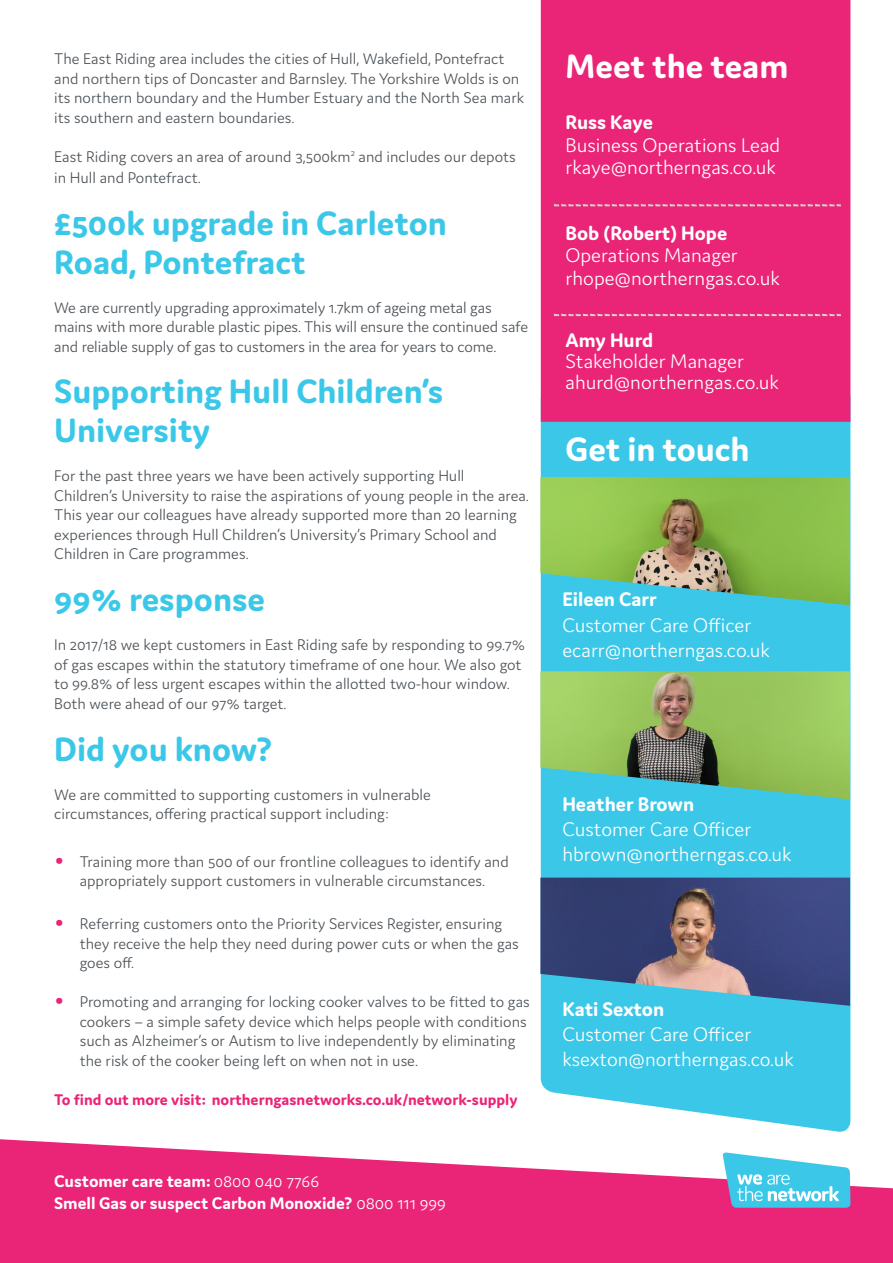
<style>
.page{position:relative;width:893px;height:1263px;background:#fff}
.page>*{position:absolute;margin:0;border:0;box-sizing:border-box;transform-origin:0 0}
.t1{font:700 36px/39px "Domus";color:#3bc8e8}
.t2{font:700 36px "Domus";color:#fff}
.t3{font:300 21px "Domus";color:#fff}
.t4{font:700 21px "Domus";color:#fff}
.t5{font:700 18px "Domus";color:#fff}
.t6{font:300 16.5px/19.5px "Domus";color:#4b5156}
.t7{font:700 16.5px "Domus";color:#ea2476}
.s1{font-size:49.5px;color:#ea2476}
.s2{font-weight:300}
</style>
<div class="page">
<div style="left:541px;top:422px;width:309px;height:710px;background:#3bc8e8"></div>
<img style="left:540px;top:671px;width:310px;height:128px">
<img style="left:540px;top:878px;width:310px;height:128px">
<div style="left:541px;top:0;width:309px;height:422px;background:#ea2476"></div>
<img style="left:540px;top:477px;width:310px;height:128px">
<svg style="left:0;top:1139px;width:893px;height:124px;fill:#ea2476"></svg>
<svg style="left:722px;top:1152px;width:128px;height:56px"></svg>
<svg style="left:554px;top:204px;width:286px;height:2px"></svg>
<svg style="left:554px;top:314px;width:286px;height:2px"></svg>
<p class="t6" style="left:54px;top:49px;width:471px">The East Riding area includes the cities of Hull, Wakefield, Pontefract and northern tips of Doncaster and Barnsley. The Yorkshire Wolds is on its northern boundary and the Humber Estuary and the North Sea mark its southern and eastern boundaries.</p>
<p class="t6" style="left:54px;top:146px;width:463px;line-height:21px">East Riding covers an area of around 3,500km<sup>2</sup> and includes our depots in Hull and Pontefract.</p>
<p class="t1" style="left:54px;top:203px;width:394px">£500k upgrade in Carleton<br>Road, Pontefract</p>
<p class="t6" style="left:54px;top:297px;width:475px">We are currently upgrading approximately 1.7km of ageing metal gas mains with more durable plastic pipes. This will ensure the continued safe and reliable supply of gas to customers in the area for years to come.</p>
<p class="t1" style="left:54px;top:372px;width:391px">Supporting Hull Children’s<br>University</p>
<p class="t6" style="left:54px;top:466px;width:476px">For the past three years we have been actively supporting Hull<br>Children’s University to raise the aspirations of young people in the area.</p>
<p class="t6" style="left:54px;top:505px;width:464px">This year our colleagues have already supported more than 20 learning experiences through Hull Children’s University’s Primary School and<br>Children in Care programmes.</p>
<p class="t1" style="left:54px;top:579px;width:212px">99% response</p>
<p class="t6" style="left:54px;top:635px;width:472px">In 2017/18 we kept customers in East Riding safe by responding to 99.7% of gas escapes within the statutory timeframe of one hour. We also got to 99.8% of less urgent escapes within the allotted two-hour window.<br>Both were ahead of our 97% target.</p>
<p class="t1" style="left:54px;top:729px;width:220px">Did you know?</p>
<p class="t6" style="left:54px;top:784px;width:378px">We are committed to supporting customers in vulnerable circumstances, offering practical support including:</p>
<p class="t6" style="left:54px;top:851px;width:456px;text-align:center"><span class="s1">•</span> Training more than 500 of our frontline colleagues to identify and appropriately support customers in vulnerable circumstances.</p>
<p class="t6" style="left:80px;top:914px;width:441px;text-indent:-26px"><span class="s1">•</span> Referring customers onto the Priority Services Register, ensuring they receive the help they need during power cuts or when the gas goes off.</p>
<p class="t6" style="left:80px;top:992px;width:452px;text-indent:-26px"><span class="s1">•</span> Promoting and arranging for locking cooker valves to be fitted to gas cookers – a simple safety device which helps people with conditions such as Alzheimer’s or Autism to live independently by eliminating the risk of the cooker being left on when not in use.</p>
<p class="t7" style="left:54px;top:1090px;width:465px">To find out more visit: northerngasnetworks.co.uk/network-supply</p>
<p class="t5" style="left:54px;top:1171px;width:266px">Customer care team: <span class="s2">0800 040 7766</span></p>
<p class="t5" style="left:54px;top:1193px;width:393px">Smell Gas or suspect Carbon Monoxide? <span class="s2">0800 111 999</span></p>
<p class="t2" style="left:566px;top:47px;width:224px">Meet the team</p>
<p class="t4" style="left:566px;top:111px;width:89px">Russ Kaye</p>
<p class="t3" style="left:566px;top:134px;width:216px">Business Operations Lead</p>
<p class="t3" style="left:566px;top:156px;width:212px">rkaye@northerngas.co.uk</p>
<p class="t4" style="left:566px;top:221px;width:163px">Bob (Robert) Hope</p>
<p class="t3" style="left:566px;top:244px;width:174px">Operations Manager</p>
<p class="t3" style="left:566px;top:267px;width:216px">rhope@northerngas.co.uk</p>
<p class="t4" style="left:566px;top:328px;width:89px">Amy Hurd</p>
<p class="t3" style="left:566px;top:349px;width:180px">Stakeholder Manager</p>
<p class="t3" style="left:566px;top:370px;width:215px">ahurd@northerngas.co.uk</p>
<p class="t2" style="left:566px;top:429px;width:186px">Get in touch</p>
<p class="t4" style="left:562px;top:588px;width:96px">Eileen Carr</p>
<p class="t3" style="left:562px;top:613px;width:190px">Customer Care Officer</p>
<p class="t3" style="left:562px;top:638px;width:209px">ecarr@northerngas.co.uk</p>
<p class="t4" style="left:562px;top:792px;width:133px">Heather Brown</p>
<p class="t3" style="left:562px;top:817px;width:190px">Customer Care Officer</p>
<p class="t3" style="left:562px;top:843px;width:231px">hbrown@northerngas.co.uk</p>
<p class="t4" style="left:562px;top:997px;width:103px">Kati Sexton</p>
<p class="t3" style="left:562px;top:1022px;width:190px">Customer Care Officer</p>
<p class="t3" style="left:562px;top:1048px;width:233px">ksexton@northerngas.co.uk</p>
</div>
